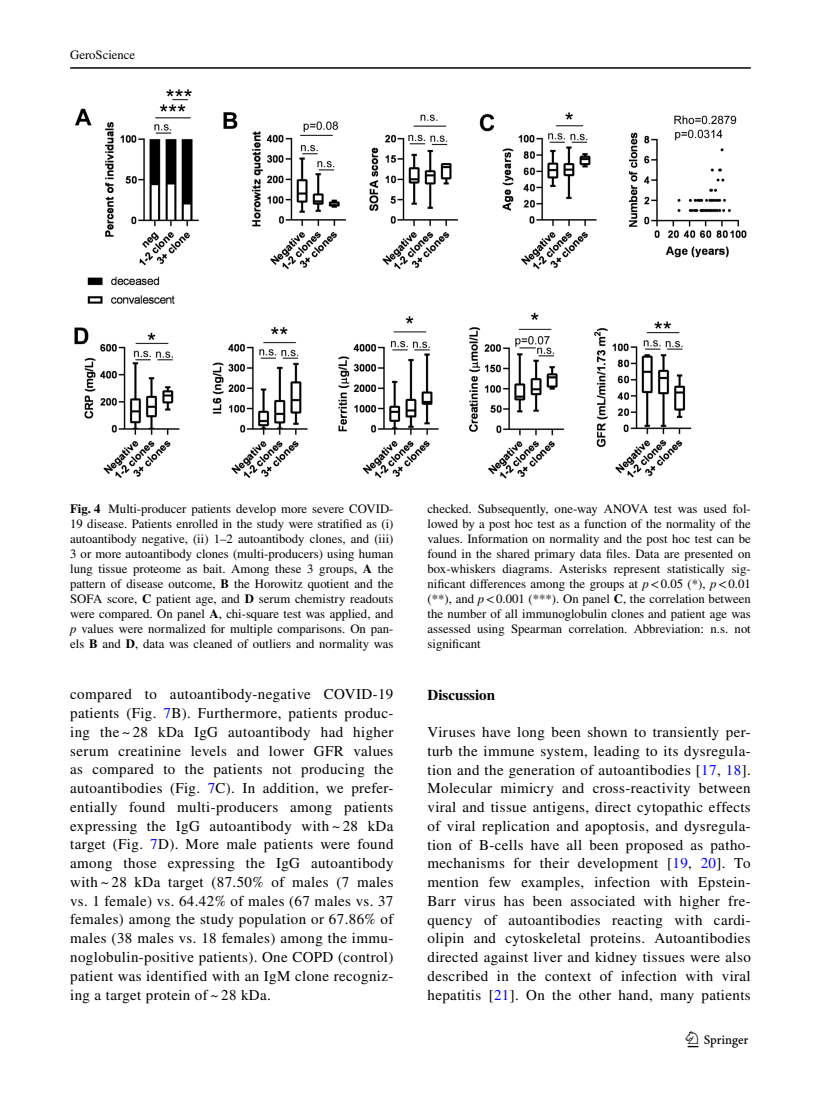
<style>
.page{position:relative;width:821px;height:1106px;background:#fff}
.page>*{position:absolute;margin:0;border:0;box-sizing:border-box;transform-origin:0 0}
.t1{font:22.5px "Springnew Regular 3";color:#000}
.t2{font:15px/18.8px "STIX";letter-spacing:.025em;color:#000;text-align:justify}
.t3{font:700 15px "STIX";color:#000}
.t4{font:12.75px/15px "STIX";color:#000;text-align:justify}
.s1{font-weight:700}
.s2{font-style:italic}
.s3{color:#00f}
</style>
<div class="page">
<hr style="left:70px;top:67px;width:680px;height:2px;background:#000">
<img style="left:74px;top:89px;width:672px;height:389px">
<p class="t4" style="left:70px;top:48px;width:67px">GeroScience</p>
<p class="t4" style="left:70px;top:502px;width:325px"><span class="s1">Fig. 4</span> Multi-producer patients develop more severe COVID-19 disease. Patients enrolled in the study were stratified as (i) autoantibody negative, (ii) 1–2 autoantibody clones, and (iii)<br>3 or more autoantibody clones (multi-producers) using human lung tissue proteome as bait. Among these 3 groups, <span class="s1">A</span> the pattern of disease outcome, <span class="s1">B</span> the Horowitz quotient and the SOFA score, <span class="s1">C</span> patient age, and <span class="s1">D</span> serum chemistry readouts were compared. On panel <span class="s1">A</span>, chi-square test was applied, and <span class="s2">p</span> values were normalized for multiple comparisons. On pan&shy;els <span class="s1">B</span> and <span class="s1">D</span>, data was cleaned of outliers and normality was</p>
<p class="t4" style="left:427px;top:502px;width:325px">checked. Subsequently, one-way ANOVA test was used fol&shy;lowed by a post hoc test as a function of the normality of the values. Information on normality and the post hoc test can be found in the shared primary data files. Data are presented on box-whiskers diagrams. Asterisks represent statistically sig&shy;nificant differences among the groups at <span class="s2">p</span>&lt;0.05 (*), <span class="s2">p</span>&lt;0.01 (**), and <span class="s2">p</span>&lt;0.001 (***). On panel <span class="s1">C</span>, the correlation between the number of all immunoglobulin clones and patient age was assessed using Spearman correlation. Abbreviation: n.s. not significant</p>
<p class="t2" style="left:70px;top:686px;width:325px">compared to autoantibody-negative COVID-19 patients (Fig. <span class="s3">7</span>B). Furthermore, patients produc&shy;ing the ~ 28 kDa IgG autoantibody had higher serum creatinine levels and lower GFR values as compared to the patients not producing the autoantibodies (Fig. <span class="s3">7</span>C). In addition, we prefer&shy;entially found multi-producers among patients expressing the IgG autoantibody with ~ 28 kDa target (Fig. <span class="s3">7</span>D). More male patients were found among those expressing the IgG autoantibody with ~ 28 kDa target (87.50% of males (7 males vs. 1 female) vs. 64.42% of males (67 males vs. 37 females) among the study population or 67.86% of males (38 males vs. 18 females) among the immu&shy;noglobulin-positive patients). One COPD (control) patient was identified with an IgM clone recogniz&shy;ing a target protein of ~ 28 kDa.</p>
<p class="t3" style="left:427px;top:685px;width:69px">Discussion</p>
<p class="t2" style="left:427px;top:723px;width:325px">Viruses have long been shown to transiently per&shy;turb the immune system, leading to its dysregula&shy;tion and the generation of autoantibodies [<span class="s3">17</span>, <span class="s3">18</span>].<br>Molecular mimicry and cross-reactivity between viral and tissue antigens, direct cytopathic effects of viral replication and apoptosis, and dysregula&shy;tion of B-cells have all been proposed as patho&shy;mechanisms for their development [<span class="s3">19</span>, <span class="s3">20</span>]. To mention few examples, infection with Epstein-Barr virus has been associated with higher fre&shy;quency of autoantibodies reacting with cardi&shy;olipin and cytoskeletal proteins. Autoantibodies directed against liver and kidney tissues were also described in the context of infection with viral hepatitis [<span class="s3">21</span>]. On the other hand, many patients</p>
<h1 class="t1" style="left:687px;top:1031px;width:62px">1 3</h1>
</div>
